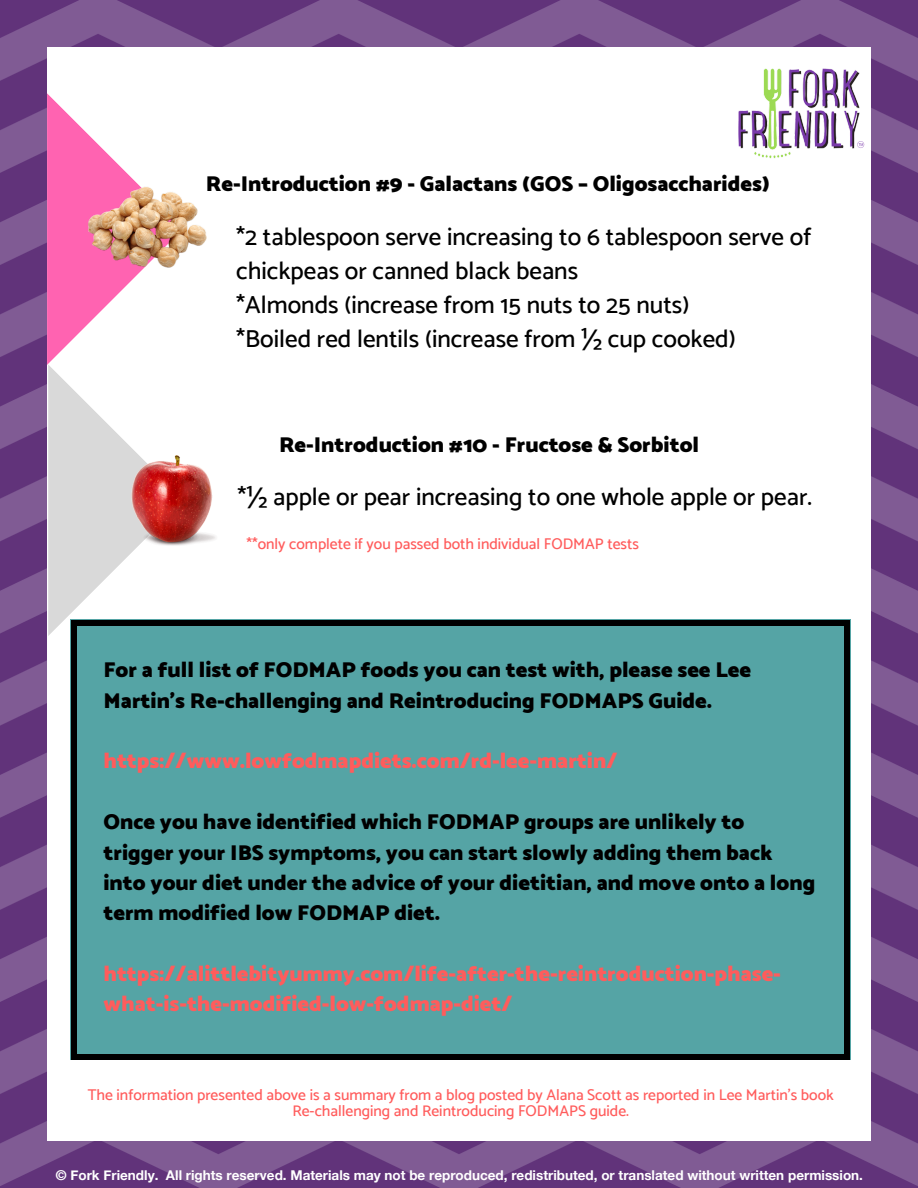
<style>
.page{position:relative;width:918px;height:1188px;background:#fff}
.page>*{position:absolute;margin:0;border:0;box-sizing:border-box;transform-origin:0 0}
.t1{font:500 24.9px/33.8px "Catamaran";color:#000}
.t2{font:900 21.75px/30.3px "Catamaran";color:#000}
.t3{font:900 21.75px/30.3px "Catamaran";color:#ff5c5c}
.t4{font:500 15.6px/15.8px "Catamaran";color:#ff5c5c;text-align:center}
.t5{font:700 13.5px "Helvetica Neue";color:#fff}
</style>
<div class="page">
<img style="left:0;top:0;width:918px;height:1188px">
<div style="left:47px;top:47px;width:824px;height:1094px;background:#fff"></div>
<img style="left:726px;top:38px;width:145px;height:121px">
<svg style="left:0;top:93px;width:124px;height:271px"></svg>
<svg style="left:0;top:364px;width:184px;height:272px"></svg>
<div style="left:71px;top:620px;width:779px;height:440px;background:#55a4a5"></div>
<svg style="left:845px;top:1054px;width:5px;height:5px"></svg>
<div style="left:71px;top:625px;width:6px;height:429px;background:#000"></div>
<svg style="left:71px;top:1054px;width:5px;height:5px"></svg>
<div style="left:845px;top:625px;width:5px;height:429px;background:#000"></div>
<div style="left:76px;top:1054px;width:769px;height:5px;background:#000"></div>
<svg style="left:845px;top:620px;width:5px;height:5px"></svg>
<svg style="left:71px;top:620px;width:5px;height:5px"></svg>
<div style="left:76px;top:620px;width:769px;height:6px;background:#000"></div>
<img style="left:89px;top:170px;width:118px;height:118px">
<img style="left:124px;top:450px;width:92px;height:99px">
<p class="t2" style="left:206px;top:170px;width:566px">Re-Introduction #9 - Galactans (GOS – Oligosaccharides)</p>
<p class="t1" style="left:236px;top:220px;width:577px">*2 tablespoon serve increasing to 6 tablespoon serve of chickpeas or canned black beans<br>*Almonds (increase from 15 nuts to 25 nuts)<br>*Boiled red lentils (increase from ½ cup cooked)</p>
<p class="t2" style="left:279px;top:431px;width:422px">Re-Introduction #10 - Fructose &amp; Sorbitol</p>
<p class="t1" style="left:237px;top:480px;width:576px">*½ apple or pear increasing to one whole apple or pear.</p>
<p class="t4" style="left:246px;top:536px;width:394px">**only complete if you passed both individual FODMAP tests</p>
<p class="t2" style="left:104px;top:656px;width:649px">For a full list of FODMAP foods you can test with, please see Lee<br>Martin’s Re-challenging and Reintroducing FODMAPS Guide.</p>
<p class="t3" style="left:104px;top:747px;width:515px">https://www.lowfodmapdiets.com/rd-lee-martin/</p>
<p class="t2" style="left:104px;top:807px;width:713px">Once you have identified which FODMAP groups are unlikely to trigger your IBS symptoms, you can start slowly adding them back into your diet under the advice of your dietitian, and move onto a long term modified low FODMAP diet.</p>
<p class="t3" style="left:104px;top:959px;width:679px">https://alittlebityummy.com/life-after-the-reintroduction-phase&shy;what-is-the-modified-low-fodmap-diet/</p>
<p class="t4" style="left:88px;top:1087px;width:748px">The information presented above is a summary from a blog posted by Alana Scott as reported in Lee Martin’s book<br>Re-challenging and Reintroducing FODMAPS guide.</p>
<p class="t5" style="left:56px;top:1164px;width:809px">© Fork Friendly. All rights reserved. Materials may not be reproduced, redistributed, or translated without written permission.</p>
</div>
